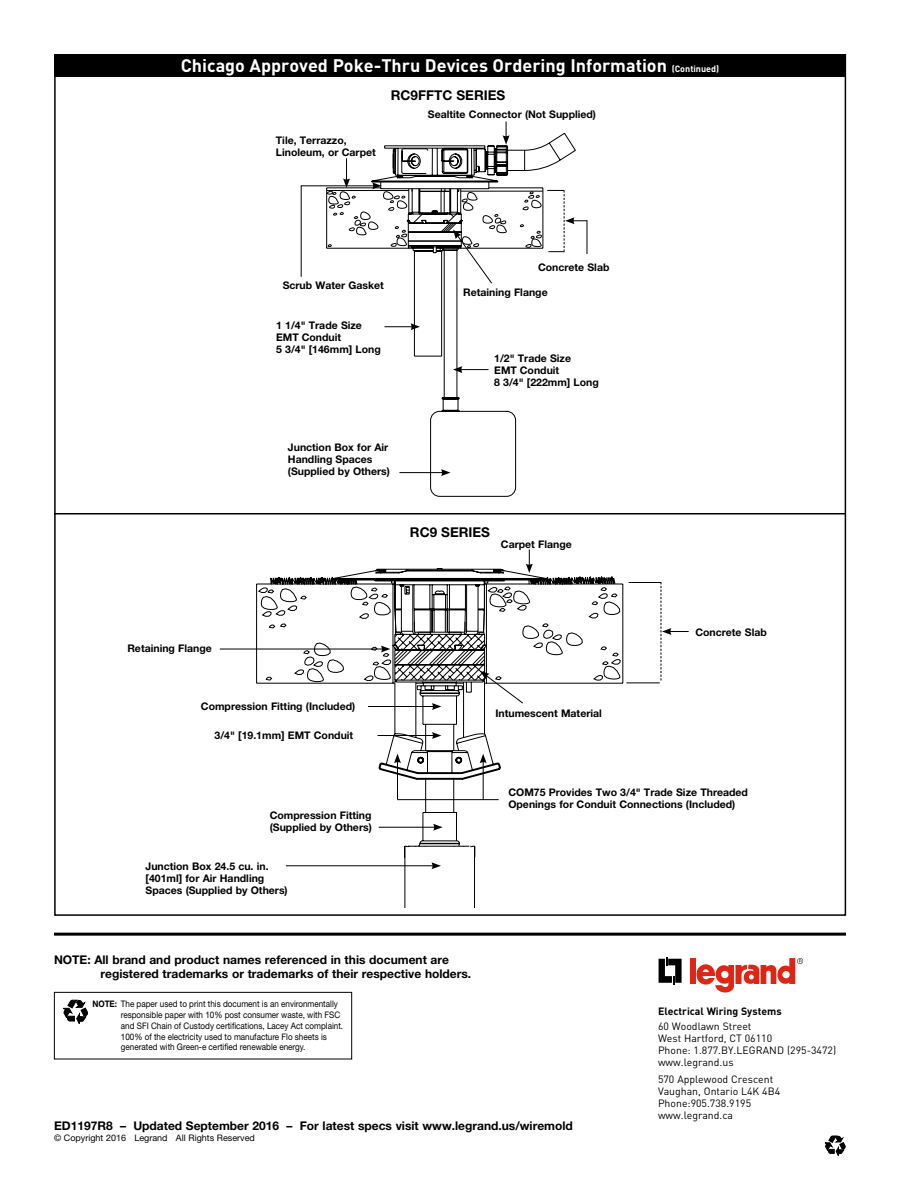
<style>
.page{position:relative;width:918px;height:1188px;background:#fff}
.page>*{position:absolute;margin:0;border:0;box-sizing:border-box;transform-origin:0 0}
.t1{font:700 18px "DIN Pro";color:#fff}
.t2{font:700 13.5px "Helvetica Neue";color:#000}
.t3{font:700 12px/14.4px "Helvetica Neue";color:#000}
.t4{font:700 10.5px/12px "Helvetica Neue";color:#000}
.t5{font:10.5px/12px "DIN Pro";color:#000}
.t6{font:700 10.5px "DIN Pro";color:#000}
.t7{font:9px/10.8px "Helvetica Neue";color:#000;scale:.9 1}
.t8{font:9px "Helvetica Neue";color:#000}
.s1{font-size:9px}
.s2{font-weight:700}
</style>
<div class="page">
<hr style="left:54px;top:933px;width:792px;height:3px;background:#000">
<svg style="left:825px;top:1136px;width:20px;height:20px"></svg>
<svg style="left:659px;top:957px;width:23px;height:28px"></svg>
<div style="left:690px;top:958px;width:6px;height:26px;background:#de2516"></div>
<svg style="left:697px;top:958px;width:106px;height:35px"></svg>
<div style="left:54px;top:992px;width:298px;height:67px;border:1px solid #000"></div>
<svg style="left:63px;top:1000px;width:25px;height:24px"></svg>
<div style="left:54px;top:54px;width:792px;height:23px;background:#000"></div>
<svg style="left:326px;top:186px;width:191px;height:299px"></svg>
<hr style="left:399px;top:472px;width:44px;height:1px;background:#000">
<svg style="left:441px;top:469px;width:9px;height:7px"></svg>
<hr style="left:301px;top:185px;width:74px;height:1px;background:#000">
<hr style="left:301px;top:186px;width:1px;height:91px;background:#000">
<hr style="left:587px;top:221px;width:1px;height:33px;background:#000">
<svg style="left:327px;top:122px;width:260px;height:276px"></svg>
<hr style="left:220px;top:649px;width:163px;height:1px;background:#000">
<hr style="left:629px;top:582px;width:32px;height:1px;background:#000">
<hr style="left:626px;top:683px;width:34px;height:1px;background:#000">
<svg style="left:661px;top:582px;width:28px;height:98px"></svg>
<svg style="left:256px;top:550px;width:367px;height:357px"></svg>
<hr style="left:54px;top:513px;width:792px;height:1px;background:#000">
<h1 class="t1" style="left:181px;top:53px;width:540px">Chicago Approved Poke-Thru Devices Ordering Information <span class="s1">(Continued)</span></h1>
<p class="t2" style="left:391px;top:87px;width:116px">RC9FFTC SERIES</p>
<p class="t4" style="left:276px;top:134px;width:101px">Tile, Terrazzo,<br>Linoleum, or Carpet</p>
<p class="t4" style="left:428px;top:108px;width:170px">Sealtite Connector (Not Supplied)</p>
<p class="t4" style="left:283px;top:279px;width:103px">Scrub Water Gasket</p>
<p class="t4" style="left:276px;top:319px;width:106px">1 1/4" Trade Size<br>EMT Conduit<br>5 3/4" [146mm] Long</p>
<p class="t4" style="left:538px;top:261px;width:73px">Concrete Slab</p>
<p class="t4" style="left:463px;top:286px;width:86px">Retaining Flange</p>
<p class="t4" style="left:494px;top:352px;width:106px">1/2" Trade Size<br>EMT Conduit<br>8 3/4" [222mm] Long</p>
<p class="t4" style="left:288px;top:441px;width:104px">Junction Box for Air<br>Handling Spaces (Supplied by Others)</p>
<p class="t2" style="left:410px;top:524px;width:82px">RC9 SERIES</p>
<p class="t4" style="left:501px;top:538px;width:72px">Carpet Flange</p>
<p class="t4" style="left:127px;top:642px;width:86px">Retaining Flange</p>
<p class="t4" style="left:201px;top:700px;width:156px">Compression Fitting (Included)</p>
<p class="t4" style="left:215px;top:729px;width:140px">3/4" [19.1mm] EMT Conduit</p>
<p class="t4" style="left:270px;top:809px;width:104px">Compression Fitting (Supplied by Others)</p>
<p class="t4" style="left:146px;top:860px;width:144px">Junction Box 24.5 cu. in. [401ml] for Air Handling<br>Spaces (Supplied by Others)</p>
<p class="t4" style="left:495px;top:707px;width:108px">Intumescent Material</p>
<p class="t4" style="left:695px;top:626px;width:73px">Concrete Slab</p>
<p class="t4" style="left:508px;top:786px;width:241px">COM75 Provides Two 3/4" Trade Size Threaded<br>Openings for Conduit Connections (Included)</p>
<p class="t3" style="left:100px;top:952px;width:372px;text-indent:-46px">NOTE: All brand and product names referenced in this document are registered trademarks or trademarks of their respective holders.</p>
<p class="t7" style="left:121px;top:999px;width:249px;text-indent:-29px"><span class="s2">NOTE:</span> The paper used to print this document is an environmentally responsible paper with 10% post consumer waste, with FSC and SFI Chain of Custody certifications, Lacey Act complaint.<br>100% of the electricity used to manufacture Flo sheets is generated with Green-e certified renewable energy.</p>
<p class="t3" style="left:54px;top:1118px;width:520px">ED1197R8 – Updated September 2016 – For latest specs visit www.legrand.us/wiremold</p>
<p class="t8" style="left:54px;top:1133px;width:202px">© Copyright 2016 Legrand All Rights Reserved</p>
<p class="t6" style="left:658px;top:1004px;width:125px">Electrical Wiring Systems</p>
<p class="t5" style="left:658px;top:1020px;width:180px">60 Woodlawn Street<br>West Hartford, CT 06110<br>Phone: 1.877.BY.LEGRAND (295-3472) www.legrand.us</p>
<p class="t5" style="left:658px;top:1072px;width:124px">570 Applewood Crescent<br>Vaughan, Ontario L4K 4B4<br>Phone:905.738.9195 www.legrand.ca</p>
</div>
